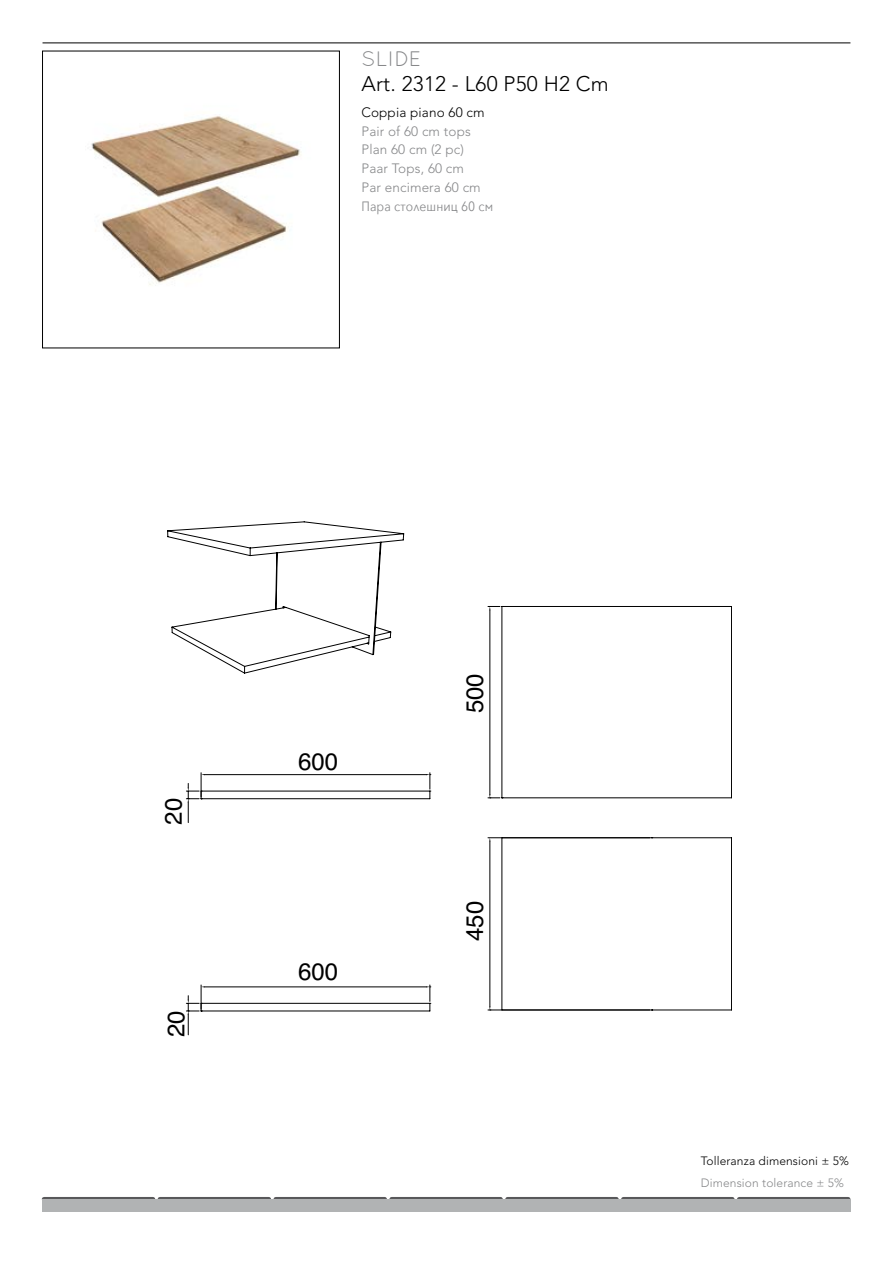
<style>
.page{position:relative;width:893px;height:1263px;background:#fff}
.page>*{position:absolute;margin:0;border:0;box-sizing:border-box;transform-origin:0 0}
.t1{font:24px "Helvetica";color:#000}
.t2{font:300 21px "Avenir LT Pro";letter-spacing:.01em;color:#000}
.t3{font:21px "Quicksand";letter-spacing:.01em;color:#87888a}
.t4{font:300 13.5px/18.8px "Avenir LT Pro";letter-spacing:.01em;color:#87888a}
.t5{font:13.5px "Avenir Next";letter-spacing:.01em;color:#87888a;scale:.9 1}
.t6{font:300 13.5px "Avenir LT Pro";letter-spacing:.01em;color:#000}
.t7{font:300 12px "Avenir LT Pro";letter-spacing:.01em;color:#000}
.t8{font:300 12px "Avenir LT Pro";letter-spacing:.01em;color:#87888a}
</style>
<div class="page">
<svg style="left:187px;top:1012px;width:2px;height:23px"></svg>
<svg style="left:167px;top:521px;width:565px;height:491px"></svg>
<hr style="left:43px;top:43px;width:807px;height:1px;background:#000">
<hr style="left:44px;top:1197px;width:109px;height:4px;background:#58585a">
<hr style="left:160px;top:1197px;width:109px;height:4px;background:#58585a">
<hr style="left:276px;top:1197px;width:109px;height:4px;background:#58585a">
<hr style="left:392px;top:1197px;width:109px;height:4px;background:#58585a">
<hr style="left:507px;top:1197px;width:109px;height:4px;background:#58585a">
<hr style="left:623px;top:1197px;width:109px;height:4px;background:#58585a">
<hr style="left:739px;top:1197px;width:109px;height:4px;background:#58585a">
<div style="left:42px;top:1199px;width:808px;height:13px;background:#b1b3b4"></div>
<img style="left:91px;top:116px;width:210px;height:170px">
<div style="left:42px;top:51px;width:298px;height:297px;border:1px solid #000"></div>
<h2 class="t3" style="left:361px;top:46px;width:61px">SLIDE</h2>
<h2 class="t2" style="left:361px;top:71px;width:249px">Art. 2312 - L60 P50 H2 Cm</h2>
<p class="t6" style="left:361px;top:104px;width:125px">Coppia piano 60 cm</p>
<p class="t4" style="left:361px;top:122px;width:121px">Pair of 60 cm tops<br>Plan 60 cm (2 pc)<br>Paar Tops, 60 cm<br>Par encimera 60 cm</p>
<p class="t5" style="left:361px;top:195px;width:148px">Пара столешниц 60 см</p>
<h1 class="t1" style="left:155px;top:825px;width:28px;rotate:-90deg">20</h1>
<h1 class="t1" style="left:157px;top:1037px;width:28px;rotate:-90deg">20</h1>
<h1 class="t1" style="left:298px;top:743px;width:42px">600</h1>
<h1 class="t1" style="left:298px;top:953px;width:42px">600</h1>
<h1 class="t1" style="left:456px;top:713px;width:42px;rotate:-90deg">500</h1>
<h1 class="t1" style="left:456px;top:941px;width:42px;rotate:-90deg">450</h1>
<p class="t7" style="left:701px;top:1154px;width:150px">Tolleranza dimensioni ± 5%</p>
<p class="t8" style="left:701px;top:1175px;width:145px">Dimension tolerance ± 5%</p>
</div>
